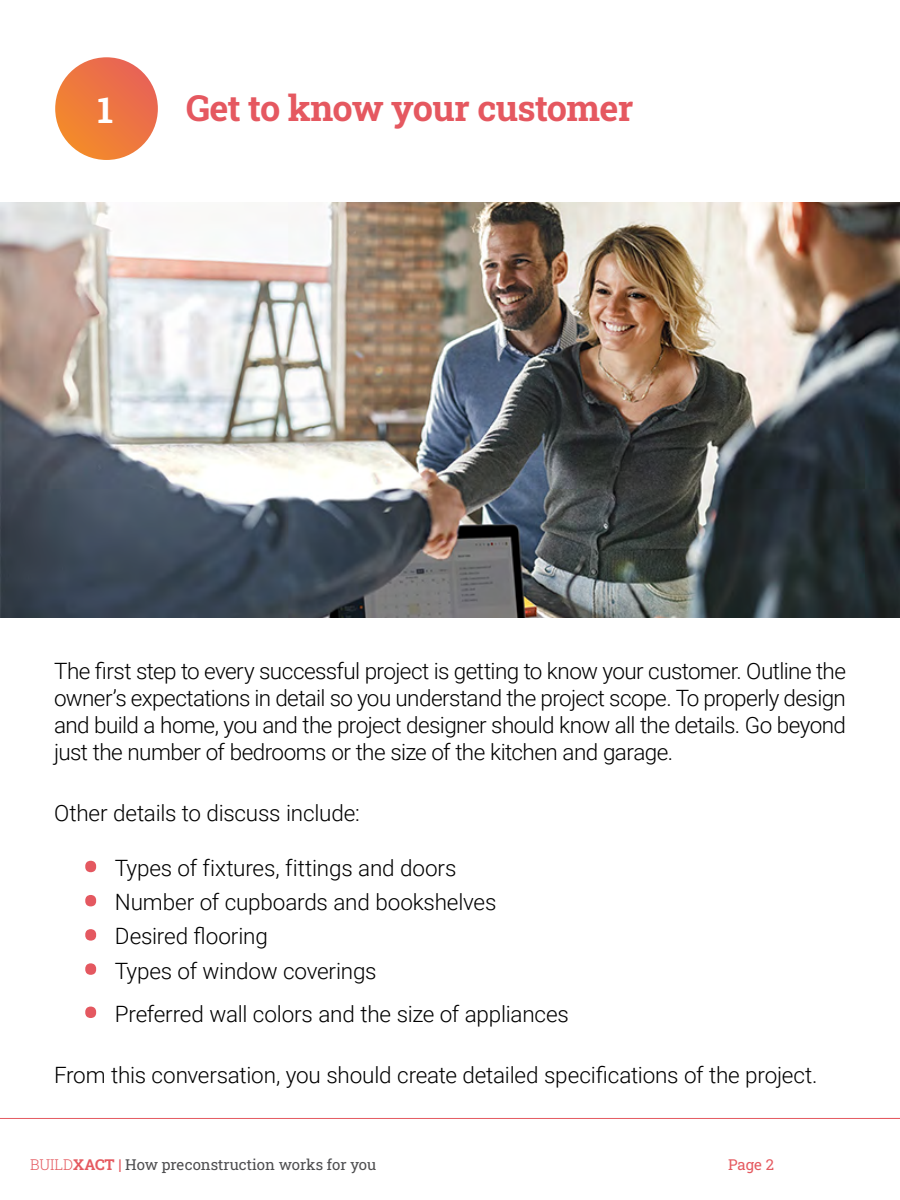
<style>
.page{position:relative;width:900px;height:1200px;background:#fff}
.page>*{position:absolute;margin:0;border:0;box-sizing:border-box;transform-origin:0 0}
.t1{font:700 36px "Roboto Slab";letter-spacing:-.02em;color:#e55860}
.t2{font:700 36px "Roboto Slab";color:#fff}
.t3{font:300 22.5px/27px "Roboto";letter-spacing:-.01em;color:#000;text-align:justify}
.t4{font:15px "Roboto Slab";color:#4d4d4f}
.t5{font:15px "Roboto Slab";color:#e55a60}
.s1{font-size:60px;color:#e45860}
.s2{font-weight:300;color:#e55a60}
.s3{font-weight:700;color:#e55a60}
</style>
<div class="page">
<svg style="left:55px;top:57px;width:103px;height:103px;background:#ed7841"></svg>
<img style="left:0;top:202px;width:900px;height:415px">
<hr style="left:0;top:1118px;width:900px;height:1px;background:#e55a60">
<h1 class="t2" style="left:97px;top:85px;width:17px">1</h1>
<h1 class="t1" style="left:186px;top:83px;width:449px">Get to know your customer</h1>
<p class="t3" style="left:54px;top:656px;width:794px">The first step to every successful project is getting to know your customer. Outline the owner’s expectations in detail so you understand the project scope. To properly design and build a home, you and the project designer should know all the details. Go beyond just the number of bedrooms or the size of the kitchen and garage.</p>
<p class="t3" style="left:54px;top:799px;width:308px">Other details to discuss include:</p>
<p class="t3" style="left:81px;top:854px;width:377px"><span class="s1">•</span> Types of fixtures, fittings and doors</p>
<p class="t3" style="left:81px;top:888px;width:417px"><span class="s1">•</span> Number of cupboards and bookshelves</p>
<p class="t3" style="left:81px;top:922px;width:188px"><span class="s1">•</span> Desired flooring</p>
<p class="t3" style="left:81px;top:956px;width:297px"><span class="s1">•</span> Types of window coverings</p>
<p class="t3" style="left:81px;top:1000px;width:489px"><span class="s1">•</span> Preferred wall colors and the size of appliances</p>
<p class="t3" style="left:54px;top:1061px;width:765px">From this conversation, you should create detailed specifications of the project.</p>
<p class="t4" style="left:30px;top:1154px;width:348px"><span class="s2">BUILD</span><span class="s3">XACT |</span> How preconstruction works for you</p>
<p class="t5" style="left:728px;top:1154px;width:47px">Page 2</p>
</div>
